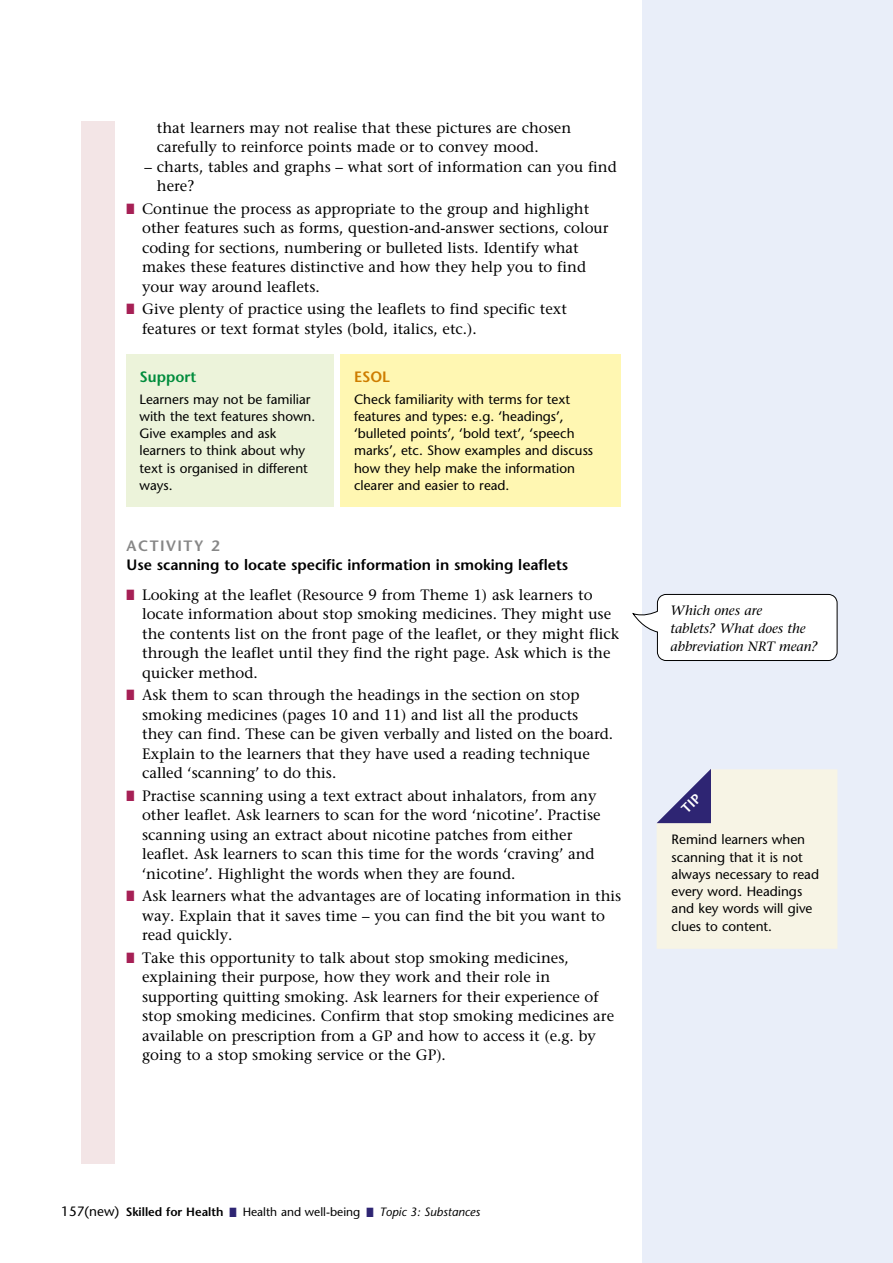
<style>
.page{position:relative;width:893px;height:1263px;background:#fff}
.page>*{position:absolute;margin:0;border:0;box-sizing:border-box;transform-origin:0 0}
.t1{font:15px/19.5px "Stone Serif";color:#000}
.t2{font:600 15px "Stone Sans";color:#000}
.t3{font:600 15px "Stone Sans";letter-spacing:.1em;color:#878787}
.t4{font:600 15px "Stone Sans";color:#008c3c}
.t5{font:600 15px "Stone Sans";color:#ce7d00}
.t6{font:13.5px/17.2px "Stone Sans";color:#000}
.t7{font:italic 13.5px/18px "Stone Serif";color:#000}
.t8{font:12px "Stone Sans";color:#000}
.s1{color:#a62055}
.s2{font-size:13.5px}
.s3{font-weight:600}
.s4{color:#2e2573}
.s5{font-style:italic}
</style>
<div class="page">
<div style="left:643px;top:0;width:250px;height:1263px;background:#e9eef9"></div>
<div style="left:81px;top:122px;width:33px;height:1042px;background:#f3e5e6"></div>
<div style="left:340px;top:354px;width:281px;height:153px;background:#fff7b2"></div>
<div style="left:126px;top:354px;width:207px;height:153px;background:#ecf3da"></div>
<svg style="left:632px;top:594px;width:206px;height:67px;background:#f4f4f5"></svg>
<svg style="left:657px;top:769px;width:180px;height:180px;background:#eceae0"></svg>
<p class="t1" style="left:157px;top:118px;width:416px">that learners may not realise that these pictures are chosen carefully to reinforce points made or to convey mood.</p>
<p class="t1" style="left:157px;top:157px;width:461px;text-indent:-12px">– charts, tables and graphs – what sort of information can you find here?</p>
<p class="t1" style="left:142px;top:199px;width:468px;text-indent:-15px"><span class="s1">■</span> Continue the process as appropriate to the group and highlight other features such as forms, question-and-answer sections, colour coding for sections, numbering or bulleted lists. Identify what makes these features distinctive and how they help you to find your way around leaflets.</p>
<p class="t1" style="left:142px;top:299px;width:426px;text-indent:-15px"><span class="s1">■</span> Give plenty of practice using the leaflets to find specific text features or text format styles (bold, italics, etc.).</p>
<p class="t5" style="left:354px;top:367px;width:10px">esol</p>
<p class="t6" style="left:354px;top:390px;width:241px">Check familiarity with terms for text features and types: e.g. ‘headings’, ‘bulleted points’, ‘bold text’, ‘speech marks’, etc. Show examples and discuss how they help make the information clearer and easier to read.</p>
<p class="t4" style="left:140px;top:367px;width:58px">Support</p>
<p class="t6" style="left:140px;top:390px;width:177px">Learners may not be familiar with the text features shown.<br>Give examples and ask learners to think about why text is organised in different ways.</p>
<p class="t3" style="left:127px;top:537px;width:95px">ACTIVITY 2</p>
<p class="t2" style="left:127px;top:556px;width:443px">Use scanning to locate specific information in smoking leaflets</p>
<p class="t1" style="left:142px;top:585px;width:479px;text-indent:-15px"><span class="s1">■</span> Looking at the leaflet (Resource 9 from Theme 1) ask learners to locate information about stop smoking medicines. They might use the contents list on the front page of the leaflet, or they might flick through the leaflet until they find the right page. Ask which is the quicker method.</p>
<p class="t1" style="left:142px;top:685px;width:472px;text-indent:-15px"><span class="s1">■</span> Ask them to scan through the headings in the section on stop smoking medicines (pages 10 and 11) and list all the products they can find. These can be given verbally and listed on the board.<br>Explain to the learners that they have used a reading technique called ‘scanning’ to do this.</p>
<p class="t1" style="left:142px;top:786px;width:460px;text-indent:-15px"><span class="s1">■</span> Practise scanning using a text extract about inhalators, from any other leaflet. Ask learners to scan for the word ‘nicotine’. Practise scanning using an extract about nicotine patches from either leaflet. Ask learners to scan this time for the words ‘craving’ and ‘nicotine’. Highlight the words when they are found.</p>
<p class="t1" style="left:142px;top:886px;width:481px;text-indent:-15px"><span class="s1">■</span> Ask learners what the advantages are of locating information in this way. Explain that it saves time – you can find the bit you want to read quickly.</p>
<p class="t1" style="left:142px;top:948px;width:473px;text-indent:-15px"><span class="s1">■</span> Take this opportunity to talk about stop smoking medicines, explaining their purpose, how they work and their role in supporting quitting smoking. Ask learners for their experience of stop smoking medicines. Confirm that stop smoking medicines are available on prescription from a GP and how to access it (e.g. by going to a stop smoking service or the GP).</p>
<p class="t7" style="left:670px;top:601px;width:149px">Which ones are<br>tablets? What does the abbreviation NRT mean?</p>
<p class="t6" style="left:672px;top:831px;width:149px">Remind learners when scanning that it is not always necessary to read every word. Headings and key words will give clues to content.</p>
<p class="t8" style="left:61px;top:1205px;width:420px"><span class="s2">157(new)</span> <span class="s3">Skilled for Health</span> <span class="s4">■</span> Health and well-being <span class="s4">■</span> <span class="s5">Topic 3: Substances</span></p>
</div>
